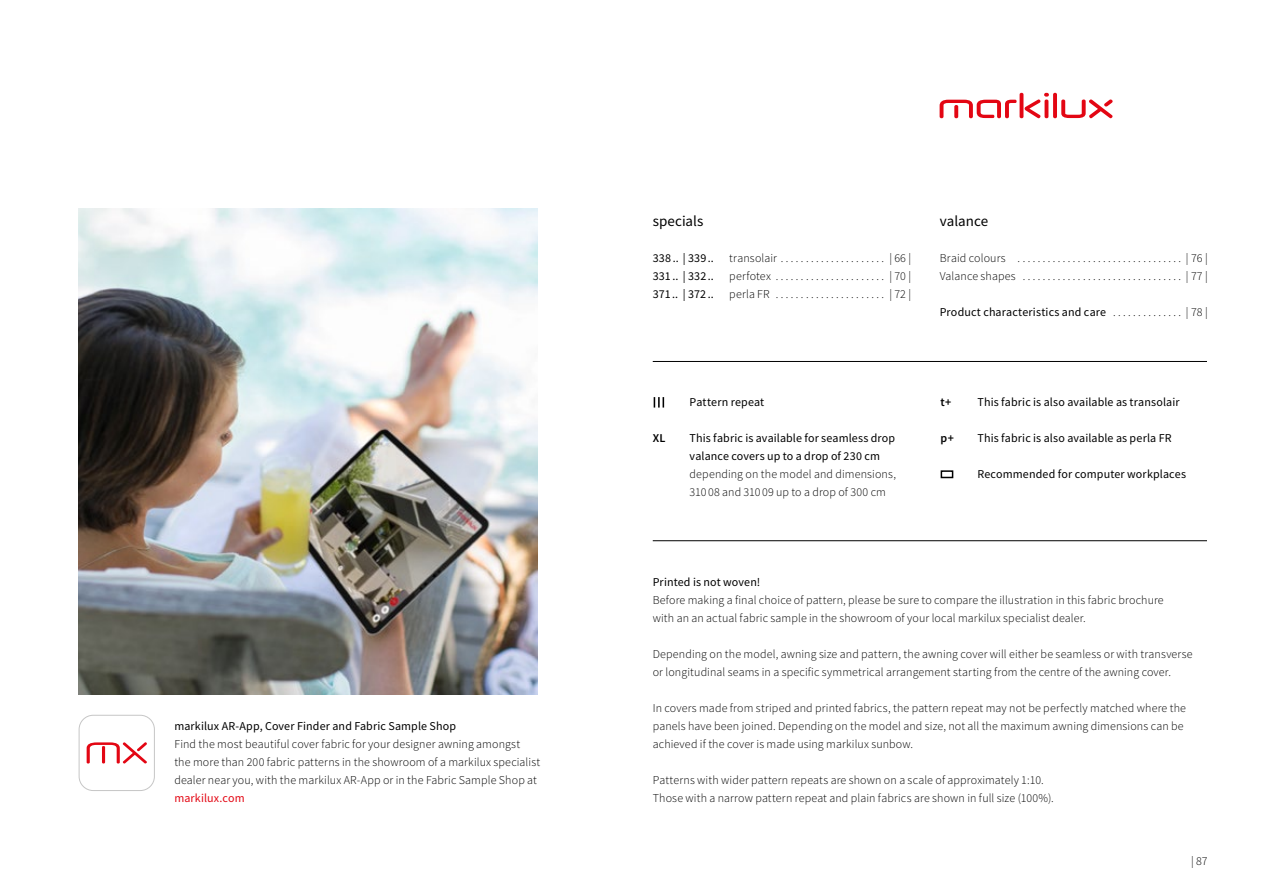
<style>
.page{position:relative;width:1263px;height:893px;background:#fff}
.page>*{position:absolute;margin:0;border:0;box-sizing:border-box;transform-origin:0 0}
.t1{font:15px "Source Sans Pro";color:#000}
.t2{font:300 12px/18px "Source Sans Pro";letter-spacing:.01em;color:#000}
.t3{font:12px/18px "Source Sans Pro";letter-spacing:.01em;color:#000}
.t4{font:12px "Source Sans Pro";letter-spacing:.01em;color:#e30613}
.t5{font:600 12px "Source Sans Pro";color:#000}
</style>
<div class="page">
<hr style="left:653px;top:361px;width:554px;height:1px;background:#000">
<hr style="left:653px;top:540px;width:554px;height:1px;background:#000">
<svg style="left:1053px;top:93px;width:4px;height:25px"></svg>
<svg style="left:1019px;top:93px;width:4px;height:25px"></svg>
<svg style="left:939px;top:100px;width:77px;height:18px"></svg>
<svg style="left:954px;top:105px;width:4px;height:13px"></svg>
<svg style="left:1025px;top:93px;width:24px;height:25px"></svg>
<svg style="left:1044px;top:100px;width:4px;height:18px"></svg>
<svg style="left:1061px;top:100px;width:51px;height:18px"></svg>
<img style="left:79px;top:208px;width:459px;height:486px">
<svg style="left:79px;top:715px;width:75px;height:75px"></svg>
<div style="left:79px;top:715px;width:76px;height:76px;border:1px solid #c6c6c6;border-radius:14px"></div>
<svg style="left:654px;top:397px;width:10px;height:11px"></svg>
<div style="left:941px;top:470px;width:12px;height:8px;border:2px solid #000"></div>
<p class="t3" style="left:174px;top:717px;width:283px">markilux AR-App, Cover Finder and Fabric Sample Shop</p>
<p class="t2" style="left:174px;top:735px;width:367px">Find the most beautiful cover fabric for your designer awning amongst<br>the more than 200 fabric patterns in the showroom of a markilux specialist dealer near you, with the markilux AR-App or in the Fabric Sample Shop at</p>
<p class="t4" style="left:174px;top:790px;width:72px">markilux.com</p>
<p class="t1" style="left:653px;top:212px;width:52px">specials</p>
<p class="t1" style="left:940px;top:212px;width:50px">valance</p>
<p class="t3" style="left:653px;top:249px;width:63px">338.. | 339..</p>
<p class="t2" style="left:729px;top:249px;width:49px">transolair</p>
<p class="t2" style="left:889px;top:249px;width:23px">| 66 |</p>
<p class="t3" style="left:653px;top:267px;width:63px">331.. | 332..</p>
<p class="t2" style="left:729px;top:267px;width:43px">perfotex</p>
<p class="t2" style="left:889px;top:267px;width:23px">| 70 |</p>
<p class="t3" style="left:653px;top:285px;width:63px">371 .. | 372 ..</p>
<p class="t2" style="left:729px;top:285px;width:42px">perla FR</p>
<p class="t2" style="left:889px;top:285px;width:23px">| 72 |</p>
<p class="t2" style="left:940px;top:249px;width:67px">Braid colours</p>
<p class="t2" style="left:1186px;top:249px;width:23px">| 76 |</p>
<p class="t2" style="left:940px;top:267px;width:77px">Valance shapes</p>
<p class="t2" style="left:1186px;top:267px;width:23px">| 77 |</p>
<p class="t3" style="left:940px;top:303px;width:168px">Product characteristics and care</p>
<p class="t2" style="left:1186px;top:303px;width:23px">| 78 |</p>
<p class="t5" style="left:653px;top:430px;width:14px">XL</p>
<p class="t3" style="left:690px;top:393px;width:76px">Pattern repeat</p>
<p class="t3" style="left:690px;top:429px;width:207px">This fabric is available for seamless drop valance covers up to a drop of 230 cm</p>
<p class="t2" style="left:690px;top:465px;width:208px">depending on the model and dimensions,<br>310 08 and 310 09 up to a drop of 300 cm</p>
<p class="t5" style="left:941px;top:394px;width:12px">t+</p>
<p class="t5" style="left:941px;top:430px;width:15px">p+</p>
<p class="t3" style="left:977px;top:393px;width:204px">This fabric is also available as transolair</p>
<p class="t3" style="left:977px;top:429px;width:196px">This fabric is also available as perla FR</p>
<p class="t3" style="left:977px;top:465px;width:210px">Recommended for computer workplaces</p>
<p class="t3" style="left:653px;top:573px;width:109px">Printed is not woven!</p>
<p class="t2" style="left:653px;top:591px;width:512px">Before making a final choice of pattern, please be sure to compare the illustration in this fabric brochure with an an actual fabric sample in the showroom of your local markilux specialist dealer.</p>
<p class="t2" style="left:653px;top:645px;width:541px">Depending on the model, awning size and pattern, the awning cover will either be seamless or with transverse or longitudinal seams in a specific symmetrical arrangement starting from the centre of the awning cover.</p>
<p class="t2" style="left:653px;top:699px;width:535px">In covers made from striped and printed fabrics, the pattern repeat may not be perfectly matched where the panels have been joined. Depending on the model and size, not all the maximum awning dimensions can be achieved if the cover is made using markilux sunbow.</p>
<p class="t2" style="left:653px;top:771px;width:403px">Patterns with wider pattern repeats are shown on a scale of approximately 1:10.<br>Those with a narrow pattern repeat and plain fabrics are shown in full size (100%).</p>
<p class="t2" style="left:1191px;top:852px;width:18px">| 87</p>
</div>
